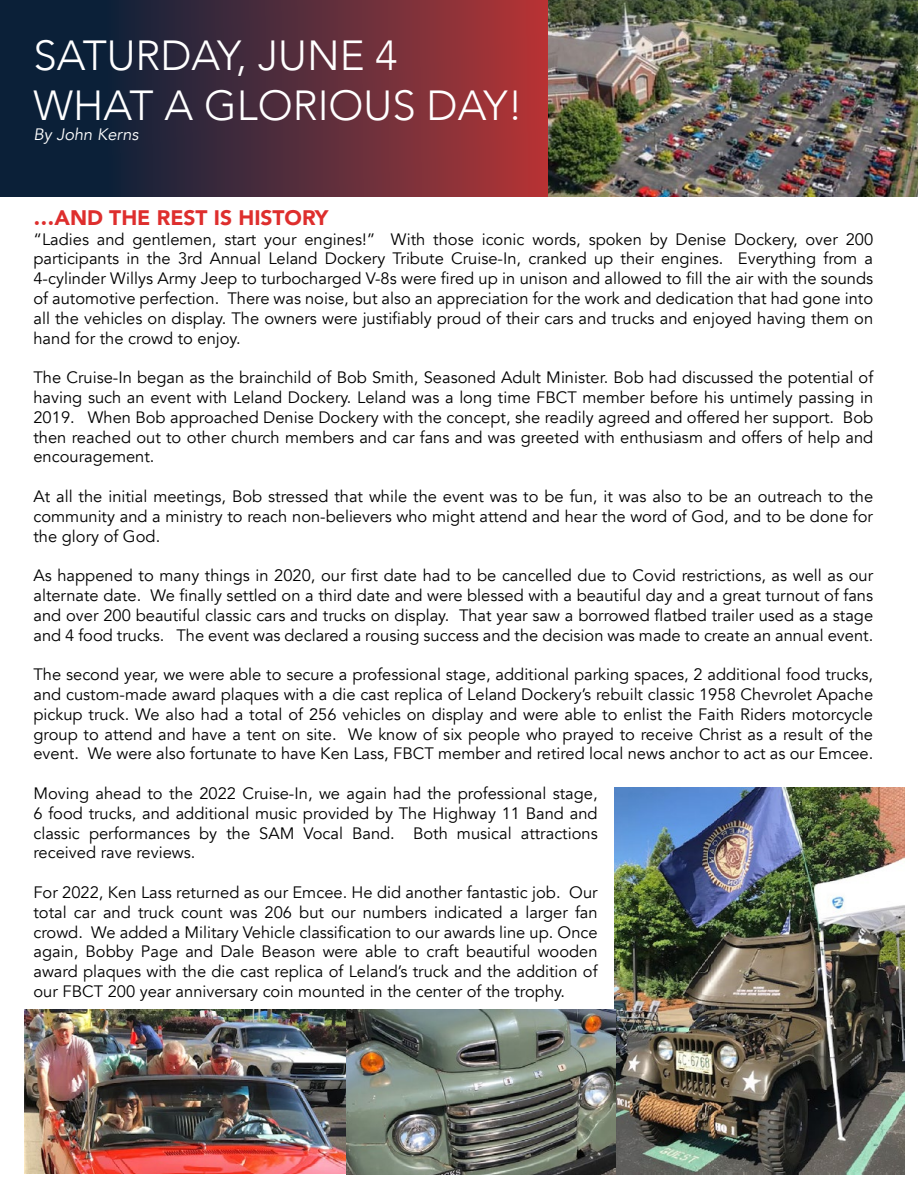
<style>
.page{position:relative;width:918px;height:1188px;background:#fff}
.page>*{position:absolute;margin:0;border:0;box-sizing:border-box;transform-origin:0 0}
.t1{font:300 42px/50.4px "Avenir";color:#fff}
.t2{font:900 21px "Avenir";color:#de2e2d}
.t3{font:16.5px/19.8px "Avenir";color:#000;text-align:justify}
.t4{font:italic 16.5px "Avenir";color:#fff}
</style>
<div class="page">
<svg style="left:0;top:0;width:549px;height:197px;background:#4f2a39"></svg>
<img style="left:549px;top:0;width:369px;height:197px">
<img style="left:614px;top:788px;width:290px;height:386px">
<img style="left:24px;top:1010px;width:591px;height:164px">
<h1 class="t1" style="left:33px;top:30px;width:491px">SATURDAY, JUNE 4<br>WHAT A GLORIOUS DAY!</h1>
<p class="t4" style="left:33px;top:125px;width:107px">By John Kerns</p>
<p class="t2" style="left:33px;top:200px;width:297px">…AND THE REST IS HISTORY</p>
<p class="t3" style="left:33px;top:229px;width:841px">“Ladies and gentlemen, start your engines!” With those iconic words, spoken by Denise Dockery, over 200 participants in the 3rd Annual Leland Dockery Tribute Cruise-In, cranked up their engines. Everything from a 4-cylinder Willys Army Jeep to turbocharged V-8s were fired up in unison and allowed to fill the air with the sounds of automotive perfection. There was noise, but also an appreciation for the work and dedication that had gone into all the vehicles on display. The owners were justifiably proud of their cars and trucks and enjoyed having them on hand for the crowd to enjoy.</p>
<p class="t3" style="left:33px;top:368px;width:841px">The Cruise-In began as the brainchild of Bob Smith, Seasoned Adult Minister. Bob had discussed the potential of having such an event with Leland Dockery. Leland was a long time FBCT member before his untimely passing in 2019. When Bob approached Denise Dockery with the concept, she readily agreed and offered her support. Bob then reached out to other church members and car fans and was greeted with enthusiasm and offers of help and encouragement.</p>
<p class="t3" style="left:33px;top:487px;width:841px">At all the initial meetings, Bob stressed that while the event was to be fun, it was also to be an outreach to the community and a ministry to reach non-believers who might attend and hear the word of God, and to be done for the glory of God.</p>
<p class="t3" style="left:33px;top:566px;width:841px">As happened to many things in 2020, our first date had to be cancelled due to Covid restrictions, as well as our alternate date. We finally settled on a third date and were blessed with a beautiful day and a great turnout of fans and over 200 beautiful classic cars and trucks on display. That year saw a borrowed flatbed trailer used as a stage and 4 food trucks. The event was declared a rousing success and the decision was made to create an annual event.</p>
<p class="t3" style="left:33px;top:665px;width:841px">The second year, we were able to secure a professional stage, additional parking spaces, 2 additional food trucks, and custom-made award plaques with a die cast replica of Leland Dockery’s rebuilt classic 1958 Chevrolet Apache pickup truck. We also had a total of 256 vehicles on display and were able to enlist the Faith Riders motorcycle group to attend and have a tent on site. We know of six people who prayed to receive Christ as a result of the event. We were also fortunate to have Ken Lass, FBCT member and retired local news anchor to act as our Emcee.</p>
<p class="t3" style="left:33px;top:784px;width:566px">Moving ahead to the 2022 Cruise-In, we again had the professional stage, 6 food trucks, and additional music provided by The Highway 11 Band and classic performances by the SAM Vocal Band. Both musical attractions received rave reviews.</p>
<p class="t3" style="left:33px;top:883px;width:566px">For 2022, Ken Lass returned as our Emcee. He did another fantastic job. Our total car and truck count was 206 but our numbers indicated a larger fan crowd. We added a Military Vehicle classification to our awards line up. Once again, Bobby Page and Dale Beason were able to craft beautiful wooden award plaques with the die cast replica of Leland’s truck and the addition of our FBCT 200 year anniversary coin mounted in the center of the trophy.</p>
</div>
